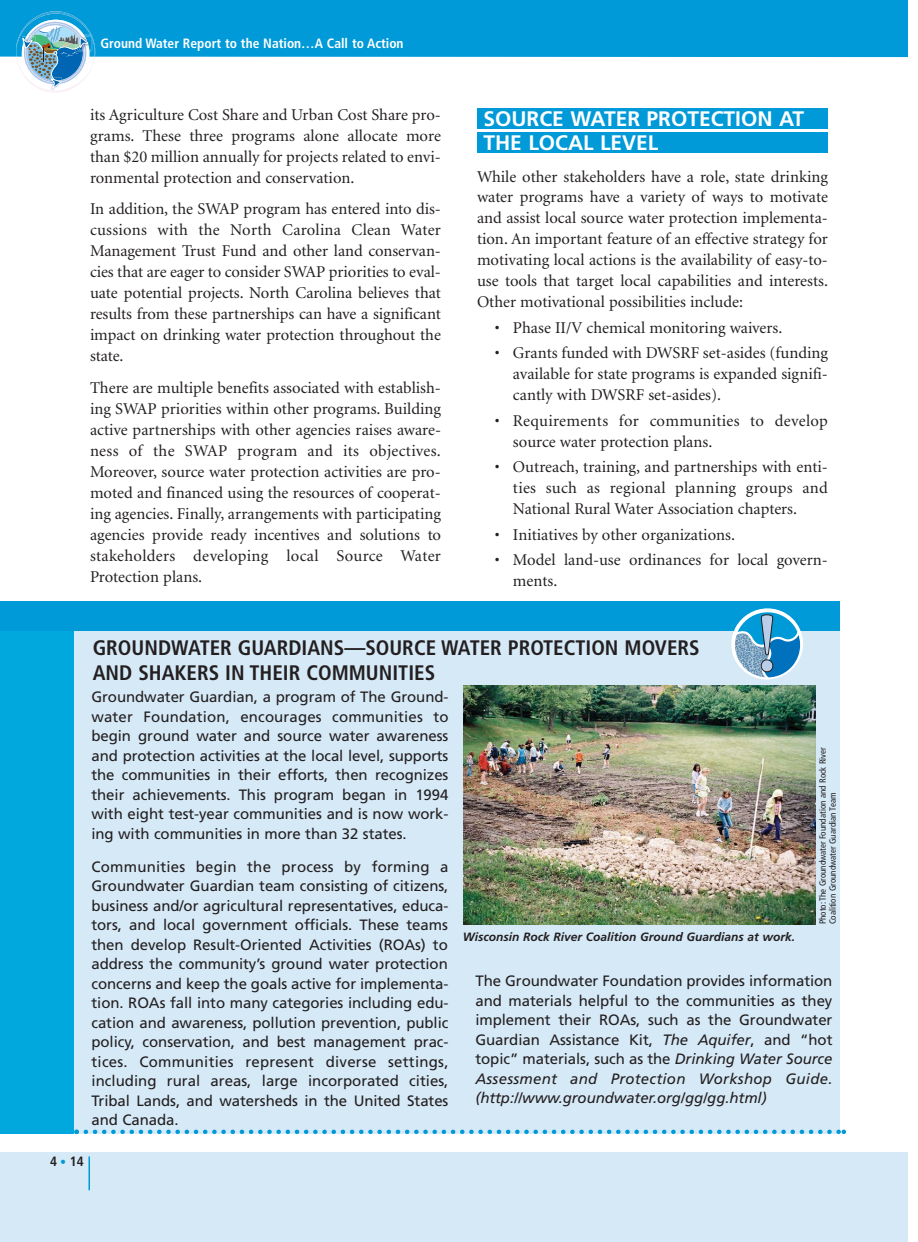
<style>
.page{position:relative;width:918px;height:1242px;background:#fff}
.page>*{position:absolute;margin:0;border:0;box-sizing:border-box;transform-origin:0 0}
.t1{font:700 condensed 21px/25.5px "Frutiger";color:#231f20}
.t2{font:700 21px/24px "Frutiger";color:#fff}
.t3{font:16.5px/21px "Minion";color:#231f20;text-align:justify}
.t4{font:15px/19.5px "Frutiger";letter-spacing:-.005em;color:#231f20;text-align:justify}
.t5{font:700 condensed 13.5px "Frutiger";color:#fff}
.t6{font:700 condensed 13.5px "Frutiger";color:#231f20}
.t7{font:italic 700 12px "Frutiger";color:#231f20}
.t8{font:condensed 9px/10.1px "Frutiger";color:#231f20}
.s1{font-size:12px;color:#009ad8}
.s2{font-style:italic}
</style>
<div class="page">
<div style="left:0;top:1152px;width:908px;height:90px;background:#d6e9f7"></div>
<div style="left:0;top:0;width:908px;height:57px;background:#009ad8"></div>
<svg style="left:16px;top:0;width:80px;height:93px"></svg>
<div style="left:477px;top:108px;width:351px;height:18px;background:#009ad8"></div>
<div style="left:477px;top:124px;width:351px;height:5px;background:#009ad8"></div>
<div style="left:477px;top:132px;width:351px;height:18px;background:#009ad8"></div>
<div style="left:477px;top:148px;width:351px;height:5px;background:#009ad8"></div>
<hr style="left:88px;top:1156px;width:2px;height:34px;background:#009ad8">
<div style="left:41px;top:608px;width:799px;height:526px;background:#d6e9f7"></div>
<div style="left:0;top:623px;width:73px;height:511px;background:#00a8de"></div>
<svg style="left:74px;top:1130px;width:772px;height:4px"></svg>
<div style="left:0;top:602px;width:840px;height:29px;background:#009ad8"></div>
<svg style="left:731px;top:608px;width:72px;height:72px"></svg>
<img style="left:464px;top:686px;width:352px;height:239px">
<p class="t5" style="left:100px;top:38px;width:305px">Ground Water Report to the Nation…A Call to Action</p>
<p class="t3" style="left:90px;top:105px;width:352px">its Agriculture Cost Share and Urban Cost Share pro&shy;grams. These three programs alone allocate more than $20 million annually for projects related to envi&shy;ronmental protection and conservation.</p>
<p class="t3" style="left:90px;top:200px;width:353px">In addition, the SWAP program has entered into dis&shy;cussions with the North Carolina Clean Water Management Trust Fund and other land conservan&shy;cies that are eager to consider SWAP priorities to eval&shy;uate potential projects. North Carolina believes that results from these partnerships can have a significant impact on drinking water protection throughout the state.</p>
<p class="t3" style="left:90px;top:378px;width:353px">There are multiple benefits associated with establish&shy;ing SWAP priorities within other programs. Building active partnerships with other agencies raises aware&shy;ness of the SWAP program and its objectives.<br>Moreover, source water protection activities are pro&shy;moted and financed using the resources of cooperat&shy;ing agencies. Finally, arrangements with participating agencies provide ready incentives and solutions to stakeholders developing local Source Water Protection plans.</p>
<p class="t2" style="left:483px;top:108px;width:322px">SOURCE WATER PROTECTION AT<br>THE LOCAL LEVEL</p>
<p class="t3" style="left:477px;top:167px;width:353px">While other stakeholders have a role, state drinking water programs have a variety of ways to motivate and assist local source water protection implementa&shy;tion. An important feature of an effective strategy for motivating local actions is the availability of easy-to&shy;use tools that target local capabilities and interests.<br>Other motivational possibilities include:</p>
<p class="t3" style="left:495px;top:319px;width:289px">• Phase II/V chemical monitoring waivers.</p>
<p class="t3" style="left:513px;top:344px;width:316px;text-indent:-18px">• Grants funded with DWSRF set-asides (funding available for state programs is expanded signifi&shy;cantly with DWSRF set-asides).</p>
<p class="t3" style="left:513px;top:412px;width:317px;text-indent:-18px">• Requirements for communities to develop source water protection plans.</p>
<p class="t3" style="left:513px;top:458px;width:317px;text-indent:-18px">• Outreach, training, and partnerships with enti&shy;ties such as regional planning groups and National Rural Water Association chapters.</p>
<p class="t3" style="left:495px;top:526px;width:242px">• Initiatives by other organizations.</p>
<p class="t3" style="left:513px;top:551px;width:316px;text-indent:-18px">• Model land-use ordinances for local govern&shy;ments.</p>
<p class="t1" style="left:93px;top:636px;width:608px">GROUNDWATER GUARDIANS—SOURCE WATER PROTECTION MOVERS<br>AND SHAKERS IN THEIR COMMUNITIES</p>
<p class="t4" style="left:92px;top:688px;width:359px">Groundwater Guardian, a program of The Ground&shy;water Foundation, encourages communities to begin ground water and source water awareness and protection activities at the local level, supports the communities in their efforts, then recognizes their achievements. This program began in 1994 with eight test-year communities and is now work&shy;ing with communities in more than 32 states.</p>
<p class="t4" style="left:92px;top:858px;width:359px">Communities begin the process by forming a Groundwater Guardian team consisting of citizens, business and/or agricultural representatives, educa&shy;tors, and local government officials. These teams then develop Result-Oriented Activities (ROAs) to address the community’s ground water protection concerns and keep the goals active for implementa&shy;tion. ROAs fall into many categories including edu&shy;cation and awareness, pollution prevention, public policy, conservation, and best management prac&shy;tices. Communities represent diverse settings, including rural areas, large incorporated cities, Tribal Lands, and watersheds in the United States and Canada.</p>
<p class="t6" style="left:50px;top:1156px;width:35px">4<span class="s1">•</span>14</p>
<p class="t7" style="left:463px;top:932px;width:334px">Wisconsin Rock River Coalition Ground Guardians at work.</p>
<p class="t8" style="left:818px;top:924px;width:179px;rotate:-90deg">Photo: The Groundwater Foundation and Rock River<br>Coalition Groundwater Guardian Team</p>
<p class="t4" style="left:476px;top:972px;width:359px">The Groundwater Foundation provides information and materials helpful to the communities as they implement their ROAs, such as the Groundwater Guardian Assistance Kit, <span class="s2">The Aquifer</span>, and “hot topic” materials, such as the <span class="s2">Drinking Water Source Assessment and Protection Workshop Guide. (http://www.groundwater.org/gg/gg.html)</span></p>
</div>
